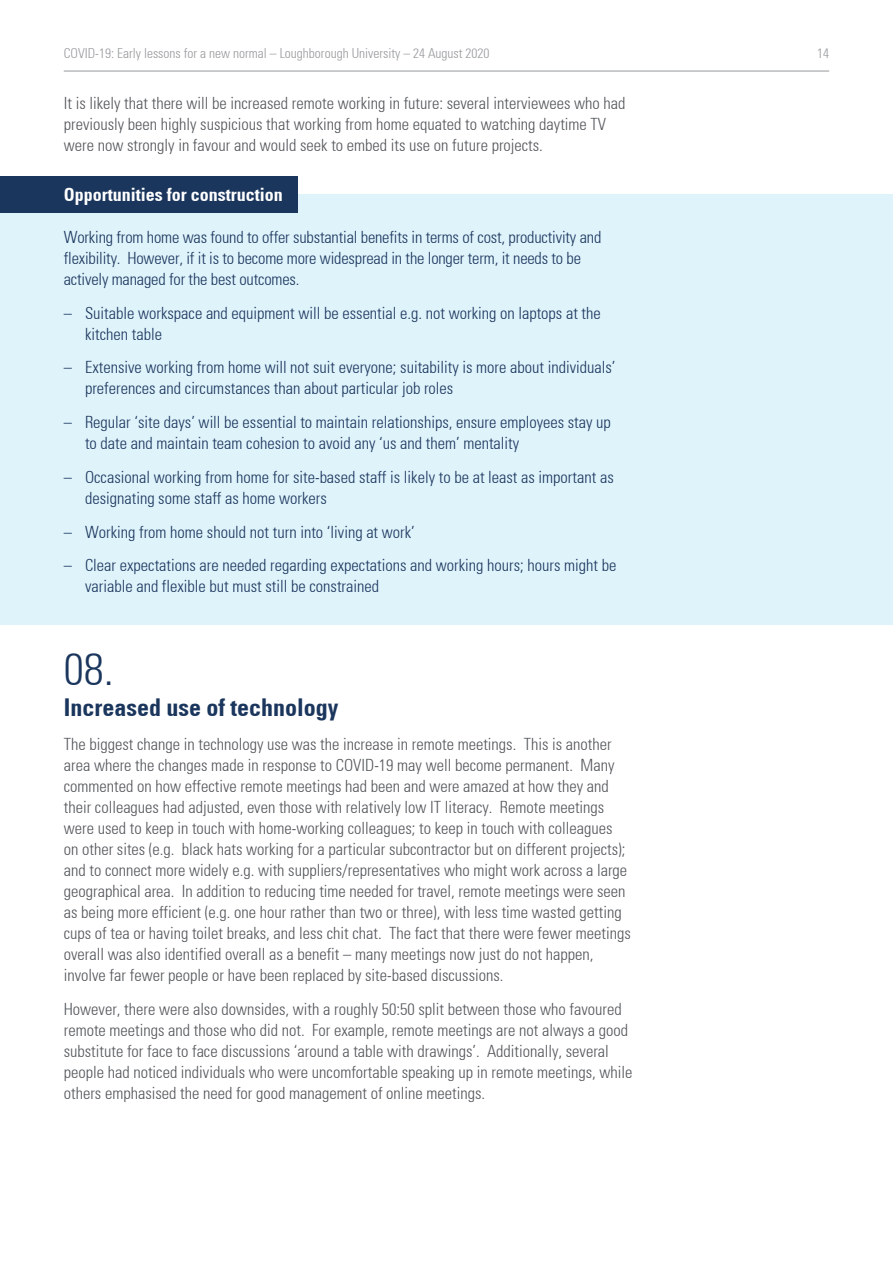
<style>
.page{position:relative;width:893px;height:1263px;background:#fff}
.page>*{position:absolute;margin:0;border:0;box-sizing:border-box;transform-origin:0 0}
.Section_No{font:300 condensed 45px "Univers";color:#1b365d}
.Heading{font:700 condensed 24px "Univers";color:#1b365d}
.Body_copy{font:700 condensed 18px "Univers";color:#fff}
.Body_copy-2{font:300 condensed 16.5px/21px "Univers";color:#53565a}
.Body_copy-3{font:300 condensed 16.5px/21px "Univers";color:#1b365d}
.t1{font:300 condensed 13.5px "Univers";color:#97999b}
</style>
<div class="page">
<hr style="left:64px;top:71px;width:765px;height:1px;background:#97999b">
<div style="left:0;top:194px;width:893px;height:431px;background:#dff3fb"></div>
<div style="left:0;top:176px;width:298px;height:36px;background:#1b365d"></div>
<p class="t1" style="left:64px;top:45px;width:427px">COVID‐19: Early lessons for a new normal – Loughborough University – 24 August 2020</p>
<p class="t1" style="left:817px;top:45px;width:13px">14</p>
<p class="Body_copy-2" style="left:64px;top:93px;width:563px">It is likely that there will be increased remote working in future: several interviewees who had previously been highly suspicious that working from home equated to watching daytime TV were now strongly in favour and would seek to embed its use on future projects.</p>
<p class="Body_copy" style="left:64px;top:184px;width:220px">Opportunities for construction</p>
<p class="Body_copy-3" style="left:64px;top:227px;width:539px">Working from home was found to offer substantial benefits in terms of cost, productivity and flexibility. However, if it is to become more widespread in the longer term, it needs to be actively managed for the best outcomes.</p>
<p class="Body_copy-3" style="left:85px;top:302px;width:517px;text-indent:-21px">– Suitable workspace and equipment will be essential e.g. not working on laptops at the kitchen table</p>
<p class="Body_copy-3" style="left:85px;top:357px;width:532px;text-indent:-21px">– Extensive working from home will not suit everyone; suitability is more about individuals’ preferences and circumstances than about particular job roles</p>
<p class="Body_copy-3" style="left:85px;top:412px;width:527px;text-indent:-21px">– Regular ‘site days’ will be essential to maintain relationships, ensure employees stay up to date and maintain team cohesion to avoid any ‘us and them’ mentality</p>
<p class="Body_copy-3" style="left:85px;top:467px;width:530px;text-indent:-21px">– Occasional working from home for site-based staff is likely to be at least as important as designating some staff as home workers</p>
<p class="Body_copy-3" style="left:64px;top:521px;width:353px">– Working from home should not turn into ‘living at work’</p>
<p class="Body_copy-3" style="left:85px;top:555px;width:533px;text-indent:-21px">– Clear expectations are needed regarding expectations and working hours; hours might be variable and flexible but must still be constrained</p>
<p class="Section_No" style="left:64px;top:642px;width:51px">08.</p>
<p class="Heading" style="left:64px;top:693px;width:276px">Increased use of technology</p>
<p class="Body_copy-2" style="left:64px;top:734px;width:569px">The biggest change in technology use was the increase in remote meetings. This is another area where the changes made in response to COVID-19 may well become permanent. Many commented on how effective remote meetings had been and were amazed at how they and their colleagues had adjusted, even those with relatively low IT literacy. Remote meetings were used to keep in touch with home-working colleagues; to keep in touch with colleagues on other sites (e.g. black hats working for a particular subcontractor but on different projects); and to connect more widely e.g. with suppliers/representatives who might work across a large geographical area. In addition to reducing time needed for travel, remote meetings were seen as being more efficient (e.g. one hour rather than two or three), with less time wasted getting cups of tea or having toilet breaks, and less chit chat. The fact that there were fewer meetings overall was also identified overall as a benefit – many meetings now just do not happen, involve far fewer people or have been replaced by site-based discussions.</p>
<p class="Body_copy-2" style="left:64px;top:998px;width:570px">However, there were also downsides, with a roughly 50:50 split between those who favoured remote meetings and those who did not. For example, remote meetings are not always a good substitute for face to face discussions ‘around a table with drawings’. Additionally, several people had noticed individuals who were uncomfortable speaking up in remote meetings, while others emphasised the need for good management of online meetings.</p>
</div>
